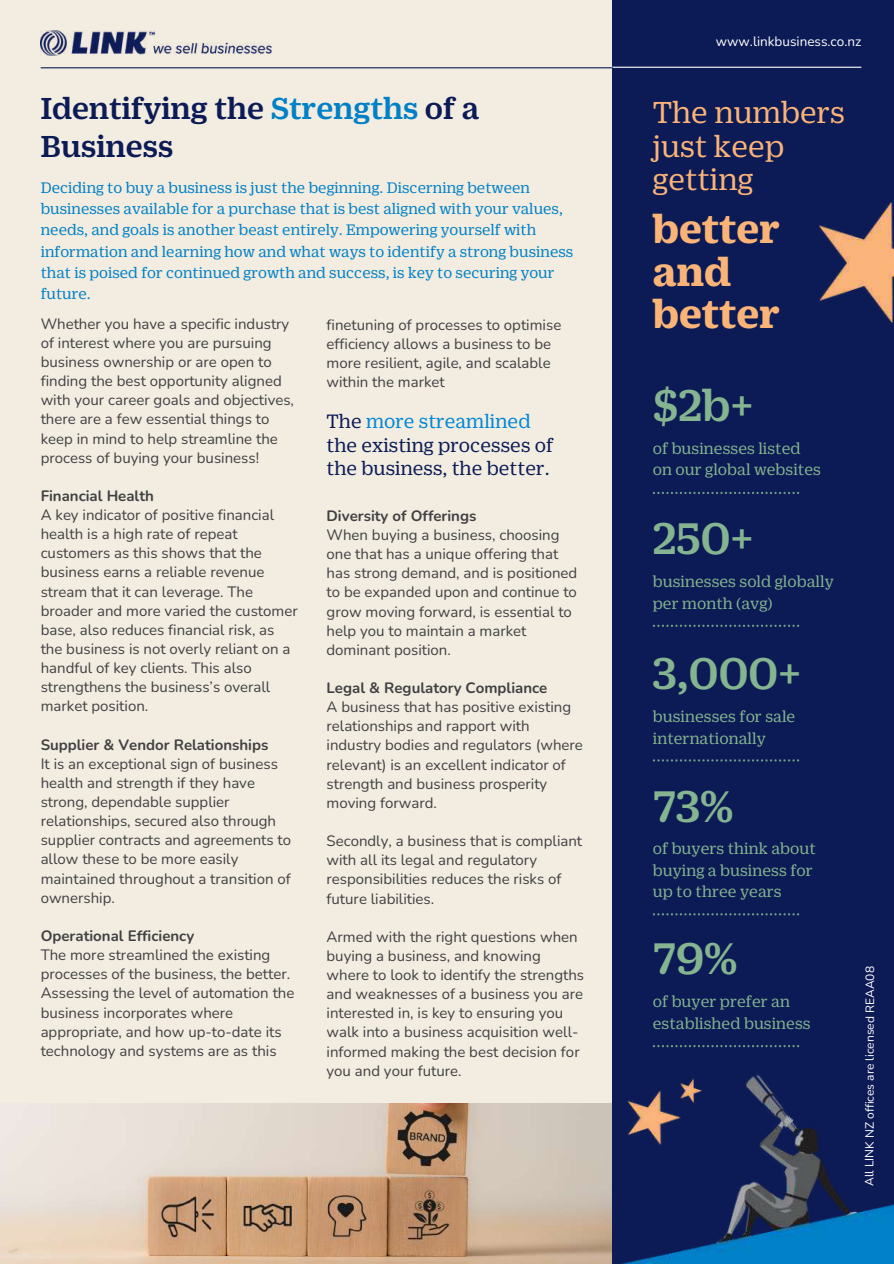
<style>
.page{position:relative;width:894px;height:1264px;background:#fff}
.page>*{position:absolute;margin:0;border:0;box-sizing:border-box;transform-origin:0 0}
.t1{font:500 48px "Duplicate Ionic";color:#84b490}
.t2{font:700 43.5px/42.8px "Duplicate Ionic";color:#fbb478}
.t3{font:500 32.85px/38.2px "Duplicate Ionic";color:#0c1b55}
.t4{font:32.85px/33.8px "Duplicate Ionic";color:#fbb478}
.t5{font:21px/23.7px "Duplicate Ionic";color:#0c1b55}
.t6{font:17.25px/21.3px "Duplicate Ionic";color:#84b490}
.t7{font:16.5px/21.3px "Duplicate Ionic";color:#0080c6}
.t8{font:15px/19.2px "Nunito";color:#414042}
.t9{font:700 15px "Nunito";color:#414042}
.t10{font:13.5px "Nunito";color:#fff}
.t11{font:12px "Nunito";letter-spacing:-.005em;color:#fff}
.s1{color:#0080c6}
.s2{color:#0087d6}
</style>
<div class="page">
<div style="left:0;top:0;width:612px;height:1263px;background:#f2ece1"></div>
<img style="left:0;top:1103px;width:612px;height:160px">
<div style="left:612px;top:0;width:281px;height:1262px;background:#0c1b55"></div>
<hr style="left:612px;top:67px;width:249px;height:1px;background:#fff">
<hr style="left:41px;top:67px;width:571px;height:1px;background:#0c1b55">
<img style="left:41px;top:30px;width:230px;height:25px">
<svg style="left:653px;top:492px;width:146px;height:2px"></svg>
<svg style="left:652px;top:624px;width:147px;height:3px"></svg>
<svg style="left:652px;top:759px;width:147px;height:2px"></svg>
<svg style="left:652px;top:913px;width:147px;height:2px"></svg>
<img style="left:612px;top:1045px;width:281px;height:218px">
<img style="left:819px;top:202px;width:74px;height:121px">
<h3 class="t3" style="left:41px;top:88px;width:440px">Identifying the <span class="s1">Strengths</span> of a<br>Business</h3>
<p class="t7" style="left:41px;top:176px;width:534px">Deciding to buy a business is just the beginning. Discerning between businesses available for a purchase that is best aligned with your values, needs, and goals is another beast entirely. Empowering yourself with information and learning how and what ways to identify a strong business that is poised for continued growth and success, is key to securing your future.</p>
<p class="t8" style="left:41px;top:314px;width:255px">Whether you have a specific industry of interest where you are pursuing business ownership or are open to finding the best opportunity aligned with your career goals and objectives, there are a few essential things to keep in mind to help streamline the process of buying your business!</p>
<p class="t9" style="left:41px;top:485px;width:115px">Financial Health</p>
<p class="t8" style="left:41px;top:505px;width:258px">A key indicator of positive financial health is a high rate of repeat customers as this shows that the business earns a reliable revenue stream that it can leverage. The broader and more varied the customer base, also reduces financial risk, as the business is not overly reliant on a handful of key clients. This also strengthens the business’s overall market position.</p>
<p class="t9" style="left:41px;top:734px;width:229px">Supplier &amp; Vendor Relationships</p>
<p class="t8" style="left:41px;top:754px;width:252px">It is an exceptional sign of business health and strength if they have strong, dependable supplier relationships, secured also through supplier contracts and agreements to allow these to be more easily maintained throughout a transition of ownership.</p>
<p class="t9" style="left:41px;top:925px;width:155px">Operational Efficiency</p>
<p class="t8" style="left:41px;top:945px;width:255px">The more streamlined the existing processes of the business, the better.<br>Assessing the level of automation the business incorporates where appropriate, and how up-to-date its technology and systems are as this</p>
<p class="t8" style="left:326px;top:315px;width:236px">finetuning of processes to optimise efficiency allows a business to be more resilient, agile, and scalable within the market</p>
<h3 class="t5" style="left:326px;top:408px;width:228px">The <span class="s2">more streamlined </span>the existing processes of the business, the better.</h3>
<p class="t9" style="left:326px;top:505px;width:151px">Diversity of Offerings</p>
<p class="t8" style="left:326px;top:525px;width:252px">When buying a business, choosing one that has a unique offering that has strong demand, and is positioned to be expanded upon and continue to grow moving forward, is essential to help you to maintain a market dominant position.</p>
<p class="t9" style="left:326px;top:678px;width:222px">Legal &amp; Regulatory Compliance</p>
<p class="t8" style="left:326px;top:697px;width:258px">A business that has positive existing relationships and rapport with industry bodies and regulators (where relevant) is an excellent indicator of strength and business prosperity moving forward.</p>
<p class="t8" style="left:326px;top:831px;width:257px">Secondly, a business that is compliant with all its legal and regulatory responsibilities reduces the risks of future liabilities.</p>
<p class="t8" style="left:326px;top:927px;width:259px">Armed with the right questions when buying a business, and knowing where to look to identify the strengths and weaknesses of a business you are interested in, is key to ensuring you walk into a business acquisition well&shy;informed making the best decision for you and your future.</p>
<p class="t10" style="left:715px;top:32px;width:147px">www.linkbusiness.co.nz</p>
<h3 class="t4" style="left:652px;top:94px;width:194px">The numbers just keep getting</h3>
<h2 class="t2" style="left:652px;top:206px;width:129px">better and better</h2>
<h1 class="t1" style="left:652px;top:380px;width:102px">$2b+</h1>
<p class="t6" style="left:652px;top:437px;width:170px">of businesses listed on our global websites</p>
<h1 class="t1" style="left:652px;top:513px;width:102px">250+</h1>
<p class="t6" style="left:652px;top:570px;width:182px">businesses sold globally per month (avg)</p>
<h1 class="t1" style="left:652px;top:648px;width:150px">3,000+</h1>
<p class="t6" style="left:652px;top:705px;width:144px">businesses for sale internationally</p>
<h1 class="t1" style="left:652px;top:780px;width:82px">73%</h1>
<p class="t6" style="left:652px;top:837px;width:164px">of buyers think about buying a business for up to three years</p>
<h1 class="t1" style="left:652px;top:933px;width:86px">79%</h1>
<p class="t6" style="left:652px;top:990px;width:159px">of buyer prefer an established business</p>
<p class="t11" style="left:861px;top:1186px;width:221px;rotate:-90deg">All LINK NZ offices are licensed REAA08</p>
</div>
